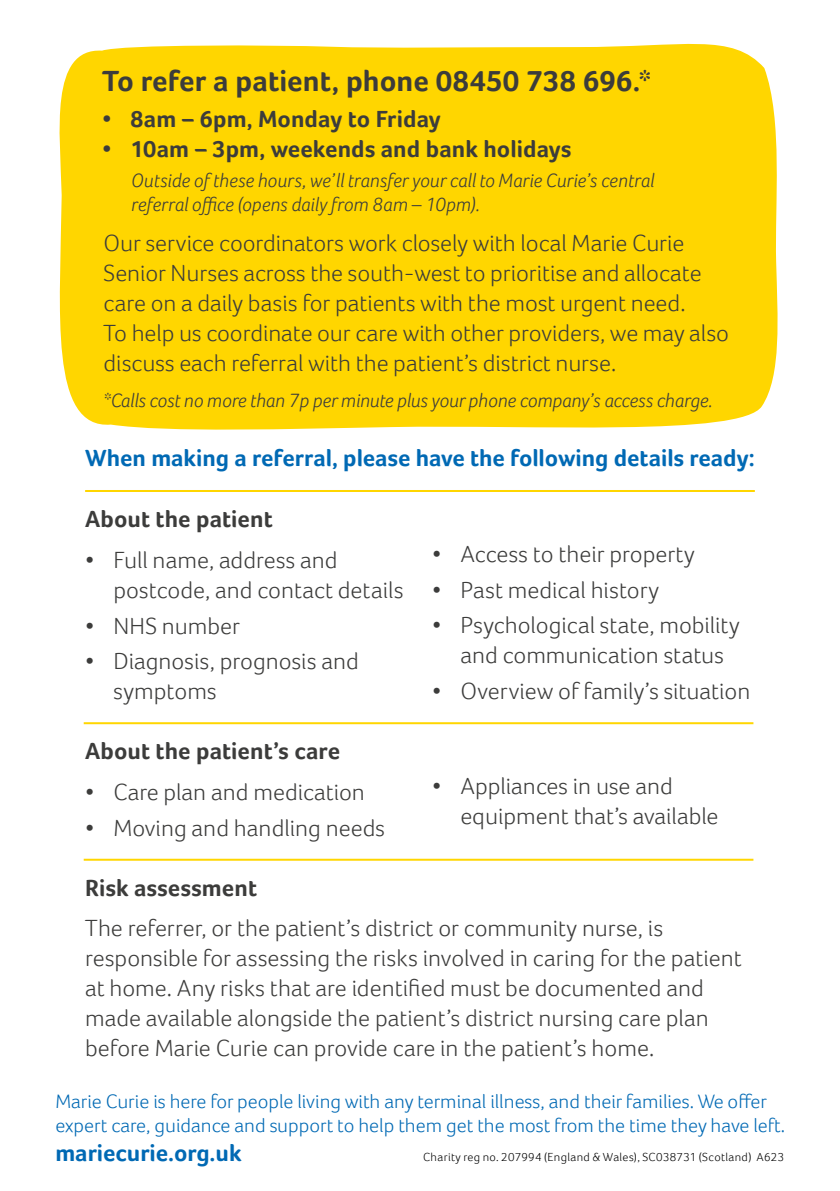
<style>
.page{position:relative;width:840px;height:1191px;background:#fff}
.page>*{position:absolute;margin:0;border:0;box-sizing:border-box;transform-origin:0 0}
.t1{font:700 30px "Foco";letter-spacing:.005em;color:#3c3c3b}
.t2{font:300 24px/30px "Foco";color:#3c3c3b}
.t3{font:700 24px "Foco";color:#3c3c3b}
.t4{font:700 24px "Foco";color:#0069b4}
.t5{font:italic 300 20px/24px "Foco";color:#3c3c3b}
.t6{font:300 20px/24px "Foco";color:#0069b4}
.t7{font:300 12px "Foco";letter-spacing:.03em;color:#000}
</style>
<div class="page">
<div style="left:59px;top:43px;width:719px;height:387px;background:#ffd600"></div>
<hr style="left:84px;top:722px;width:669px;height:2px;background:#ffd600">
<hr style="left:84px;top:858px;width:669px;height:2px;background:#ffd600">
<hr style="left:85px;top:490px;width:669px;height:2px;background:#ffd600">
<p class="t1" style="left:102px;top:63px;width:550px">To refer a patient, phone 08450 738 696.*</p>
<p class="t3" style="left:102px;top:105px;width:340px">• 8am – 6pm, Monday to Friday</p>
<p class="t3" style="left:102px;top:135px;width:470px">• 10am – 3pm, weekends and bank holidays</p>
<p class="t5" style="left:131px;top:168px;width:524px">Outside of these hours, we’ll transfer your call to Marie Curie’s central referral office (opens daily from 8am – 10pm).</p>
<p class="t2" style="left:103px;top:228px;width:626px">Our service coordinators work closely with local Marie Curie Senior Nurses across the south-west to prioritise and allocate care on a daily basis for patients with the most urgent need.<br>To help us coordinate our care with other providers, we may also discuss each referral with the patient’s district nurse.</p>
<p class="t5" style="left:103px;top:388px;width:610px">*Calls cost no more than 7p per minute plus your phone company’s access charge.</p>
<p class="t4" style="left:85px;top:443px;width:670px">When making a referral, please have the following details ready:</p>
<p class="t3" style="left:85px;top:504px;width:189px">About the patient</p>
<p class="t2" style="left:113px;top:544px;width:291px;text-indent:-28px">• Full name, address and postcode, and contact details</p>
<p class="t2" style="left:85px;top:610px;width:156px">• NHS number</p>
<p class="t2" style="left:113px;top:646px;width:247px;text-indent:-28px">• Diagnosis, prognosis and symptoms</p>
<p class="t3" style="left:85px;top:736px;width:256px">About the patient’s care</p>
<p class="t2" style="left:85px;top:776px;width:281px">• Care plan and medication</p>
<p class="t2" style="left:85px;top:812px;width:301px">• Moving and handling needs</p>
<p class="t3" style="left:85px;top:874px;width:173px">Risk assessment</p>
<p class="t2" style="left:432px;top:539px;width:264px">• Access to their property</p>
<p class="t2" style="left:432px;top:574px;width:229px">• Past medical history</p>
<p class="t2" style="left:432px;top:610px;width:309px;text-align:center">• Psychological state, mobility and communication status</p>
<p class="t2" style="left:432px;top:676px;width:320px">• Overview of family’s situation</p>
<p class="t2" style="left:460px;top:771px;width:259px;text-indent:-28px">• Appliances in use and equipment that’s available</p>
<p class="t2" style="left:85px;top:912px;width:657px">The referrer, or the patient’s district or community nurse, is responsible for assessing the risks involved in caring for the patient at home. Any risks that are identified must be documented and made available alongside the patient’s district nursing care plan before Marie Curie can provide care in the patient’s home.</p>
<p class="t6" style="left:55px;top:1088px;width:730px">Marie Curie is here for people living with any terminal illness, and their families. We offer expert care, guidance and support to help them get the most from the time they have left.</p>
<p class="t4" style="left:55px;top:1139px;width:188px">mariecurie.org.uk</p>
<p class="t7" style="left:423px;top:1150px;width:362px">Charity reg no. 207994 (England &amp; Wales), SC038731 (Scotland) A623</p>
</div>
